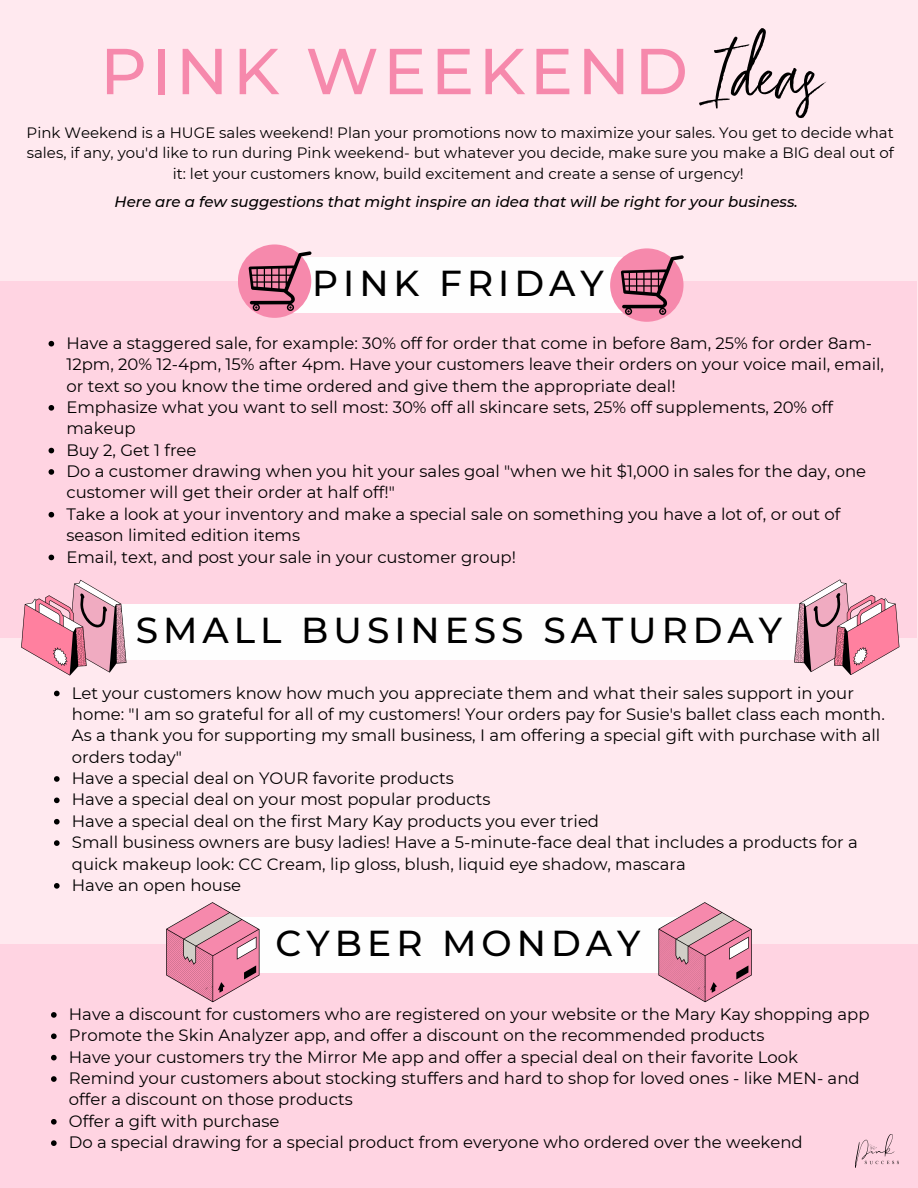
<style>
.page{position:relative;width:918px;height:1188px;background:#ffe9ef}
.page>*{position:absolute;margin:0;border:0;box-sizing:border-box;transform-origin:0 0}
.t1{font:79.95px "Sehaty";color:#000}
.t2{font:500 64.8px "Montserrat";letter-spacing:.07em;color:#f689ac}
.t3{font:500 36px "Montserrat";letter-spacing:.14em;color:#000}
.t4{font:16.5px/21.3px "Montserrat";color:#000}
.t5{font:15px/20.5px "Montserrat";color:#000;text-align:center}
.t6{font:italic 500 15px "Montserrat";color:#000}
</style>
<div class="page">
<div style="left:0;top:281px;width:917px;height:357px;background:#ffd4e2"></div>
<div style="left:103px;top:604px;width:723px;height:55px;background:#fefefe"></div>
<svg style="left:794px;top:579px;width:105px;height:96px"></svg>
<div style="left:0;top:945px;width:918px;height:243px;background:#ffd4e2"></div>
<div style="left:226px;top:917px;width:464px;height:55px;background:#fefefe"></div>
<svg style="left:658px;top:902px;width:94px;height:100px"></svg>
<svg style="left:166px;top:902px;width:94px;height:100px"></svg>
<div style="left:292px;top:258px;width:334px;height:55px;background:#fefefe"></div>
<svg style="left:21px;top:580px;width:105px;height:95px"></svg>
<div style="left:238px;top:244px;width:73px;height:74px;background:#f689ac;border-radius:50%"></div>
<svg style="left:249px;top:251px;width:63px;height:60px"></svg>
<div style="left:610px;top:248px;width:74px;height:74px;background:#f689ac;border-radius:50%"></div>
<svg style="left:621px;top:255px;width:63px;height:60px"></svg>
<img style="left:855px;top:1134px;width:44px;height:33px">
<svg style="left:49px;top:341px;width:5px;height:6px"></svg>
<svg style="left:49px;top:405px;width:5px;height:6px"></svg>
<svg style="left:49px;top:448px;width:5px;height:5px"></svg>
<svg style="left:49px;top:469px;width:5px;height:6px"></svg>
<svg style="left:49px;top:512px;width:5px;height:6px"></svg>
<svg style="left:49px;top:555px;width:5px;height:5px"></svg>
<svg style="left:54px;top:691px;width:6px;height:5px"></svg>
<svg style="left:54px;top:776px;width:6px;height:6px"></svg>
<svg style="left:54px;top:798px;width:6px;height:5px"></svg>
<svg style="left:54px;top:819px;width:6px;height:6px"></svg>
<svg style="left:54px;top:840px;width:6px;height:6px"></svg>
<svg style="left:54px;top:883px;width:6px;height:6px"></svg>
<svg style="left:51px;top:1012px;width:6px;height:6px"></svg>
<svg style="left:51px;top:1033px;width:6px;height:6px"></svg>
<svg style="left:51px;top:1055px;width:6px;height:5px"></svg>
<svg style="left:51px;top:1076px;width:6px;height:6px"></svg>
<svg style="left:51px;top:1119px;width:6px;height:6px"></svg>
<svg style="left:51px;top:1140px;width:6px;height:6px"></svg>
<p class="t1" style="left:705px;top:22px;width:117px">Ideas</p>
<p class="t5" style="left:27px;top:122px;width:869px">Pink Weekend is a HUGE sales weekend! Plan your promotions now to maximize your sales. You get to decide what sales, if any, you'd like to run during Pink weekend- but whatever you decide, make sure you make a BIG deal out of it: let your customers know, build excitement and create a sense of urgency!</p>
<p class="t6" style="left:115px;top:193px;width:685px">Here are a few suggestions that might inspire an idea that will be right for your business.</p>
<p class="t2" style="left:100px;top:31px;width:589px">PINK WEEKEND</p>
<p class="t3" style="left:312px;top:261px;width:293px">PINK FRIDAY</p>
<p class="t4" style="left:66px;top:332px;width:819px">Have a staggered sale, for example: 30% off for order that come in before 8am, 25% for order 8am-<br>12pm, 20% 12-4pm, 15% after 4pm. Have your customers leave their orders on your voice mail, email, or text so you know the time ordered and give them the appropriate deal!</p>
<p class="t4" style="left:66px;top:396px;width:768px">Emphasize what you want to sell most: 30% off all skincare sets, 25% off supplements, 20% off makeup</p>
<p class="t4" style="left:66px;top:439px;width:132px">Buy 2, Get 1 free</p>
<p class="t4" style="left:66px;top:460px;width:801px">Do a customer drawing when you hit your sales goal "when we hit $1,000 in sales for the day, one customer will get their order at half off!"</p>
<p class="t4" style="left:66px;top:503px;width:775px">Take a look at your inventory and make a special sale on something you have a lot of, or out of season limited edition items</p>
<p class="t4" style="left:66px;top:546px;width:451px">Email, text, and post your sale in your customer group!</p>
<p class="t3" style="left:136px;top:608px;width:648px">SMALL BUSINESS SATURDAY</p>
<p class="t4" style="left:72px;top:682px;width:815px">Let your customers know how much you appreciate them and what their sales support in your home: "I am so grateful for all of my customers! Your orders pay for Susie's ballet class each month.<br>As a thank you for supporting my small business, I am offering a special gift with purchase with all orders today"</p>
<p class="t4" style="left:72px;top:767px;width:383px">Have a special deal on YOUR favorite products</p>
<p class="t4" style="left:72px;top:789px;width:420px">Have a special deal on your most popular products</p>
<p class="t4" style="left:72px;top:810px;width:529px">Have a special deal on the first Mary Kay products you ever tried</p>
<p class="t4" style="left:72px;top:832px;width:788px">Small business owners are busy ladies! Have a 5-minute-face deal that includes a products for a quick makeup look: CC Cream, lip gloss, blush, liquid eye shadow, mascara</p>
<p class="t4" style="left:72px;top:874px;width:171px">Have an open house</p>
<p class="t3" style="left:276px;top:921px;width:366px">CYBER MONDAY</p>
<p class="t4" style="left:69px;top:1003px;width:802px">Have a discount for customers who are registered on your website or the Mary Kay shopping app</p>
<p class="t4" style="left:69px;top:1025px;width:697px">Promote the Skin Analyzer app, and offer a discount on the recommended products</p>
<p class="t4" style="left:69px;top:1046px;width:731px">Have your customers try the Mirror Me app and offer a special deal on their favorite Look</p>
<p class="t4" style="left:69px;top:1068px;width:792px">Remind your customers about stocking stuffers and hard to shop for loved ones - like MEN- and offer a discount on those products</p>
<p class="t4" style="left:69px;top:1110px;width:212px">Offer a gift with purchase</p>
<p class="t4" style="left:69px;top:1132px;width:735px">Do a special drawing for a special product from everyone who ordered over the weekend</p>
</div>
